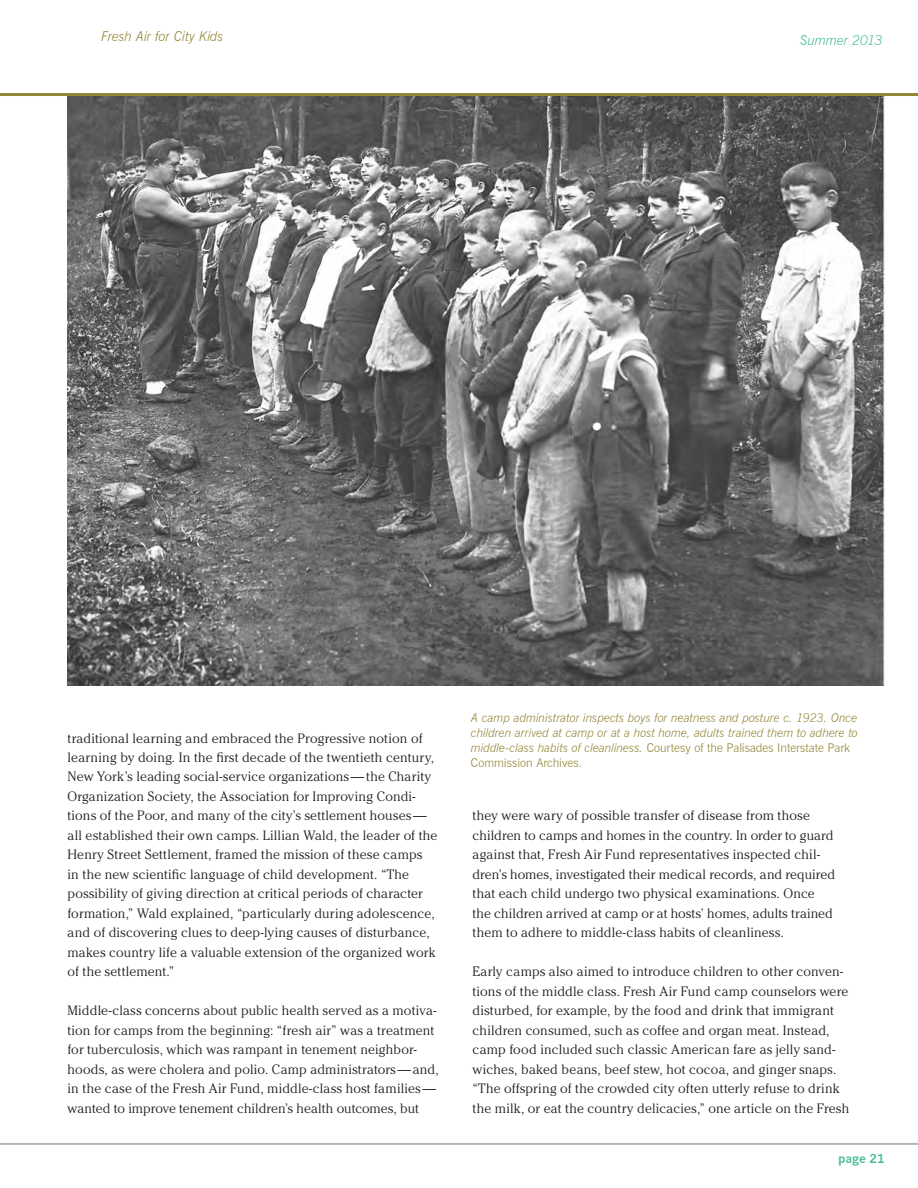
<style>
.page{position:relative;width:918px;height:1188px;background:#fff}
.page>*{position:absolute;margin:0;border:0;box-sizing:border-box;transform-origin:0 0}
.body_2{font:300 13.5px/19.5px "Cheltenham Std";letter-spacing:.01em;color:#231f20}
.date_header{font:italic 300 13.5px "News Gothic BT";letter-spacing:-.005em;color:#948637}
.t1{font:italic 300 13.5px "News Gothic BT";letter-spacing:-.01em;color:#4abe94}
.t2{font:italic 300 12px/15px "News Gothic BT";letter-spacing:-.005em;color:#948637}
.t3{font:700 12px "News Gothic";color:#4abe94}
.s1{font-style:normal}
</style>
<div class="page">
<img style="left:68px;top:96px;width:817px;height:590px">
<hr style="left:0;top:93px;width:918px;height:3px;background:#948637">
<hr style="left:0;top:1143px;width:918px;height:1px;background:#b4b3b7">
<p class="date_header" style="left:101px;top:28px;width:123px">Fresh Air for City Kids</p>
<p class="t1" style="left:800px;top:32px;width:84px">Summer 2013</p>
<p class="body_2" style="left:68px;top:728px;width:371px">traditional learning and embraced the Progressive notion of learning by doing. In the first decade of the twentieth century, New York’s leading social-service organizations — the Charity Organization Society, the Association for Improving Condi&shy;tions of the Poor, and many of the city’s settlement houses — all established their own camps. Lillian Wald, the leader of the Henry Street Settlement, framed the mission of these camps<br>in the new scientific language of child development. “The possibility of giving direction at critical periods of character formation,” Wald explained, “particularly during adolescence, and of discovering clues to deep-lying causes of disturbance, makes country life a valuable extension of the organized work of the settlement.”</p>
<p class="body_2" style="left:68px;top:1001px;width:373px">Middle-class concerns about public health served as a motiva&shy;tion for camps from the beginning: “fresh air” was a treatment for tuberculosis, which was rampant in tenement neighbor&shy;hoods, as were cholera and polio. Camp administrators — and, in the case of the Fresh Air Fund, middle-class host families — wanted to improve tenement children’s health outcomes, but</p>
<p class="t2" style="left:471px;top:710px;width:388px">A camp administrator inspects boys for neatness and posture c. 1923. Once children arrived at camp or at a host home, adults trained them to adhere to middle-class habits of cleanliness. <span class="s1">Courtesy of the Palisades Interstate Park Commission Archives.</span></p>
<p class="body_2" style="left:472px;top:806px;width:364px">they were wary of possible transfer of disease from those children to camps and homes in the country. In order to guard against that, Fresh Air Fund representatives inspected chil&shy;dren’s homes, investigated their medical records, and required that each child undergo two physical examinations. Once the children arrived at camp or at hosts’ homes, adults trained them to adhere to middle-class habits of cleanliness.</p>
<p class="body_2" style="left:472px;top:962px;width:378px">Early camps also aimed to introduce children to other conven&shy;tions of the middle class. Fresh Air Fund camp counselors were disturbed, for example, by the food and drink that immigrant children consumed, such as coffee and organ meat. Instead, camp food included such classic American fare as jelly sand&shy;wiches, baked beans, beef stew, hot cocoa, and ginger snaps. “The offspring of the crowded city often utterly refuse to drink the milk, or eat the country delicacies,” one article on the Fresh</p>
<p class="t3" style="left:838px;top:1151px;width:48px">page 21</p>
</div>
